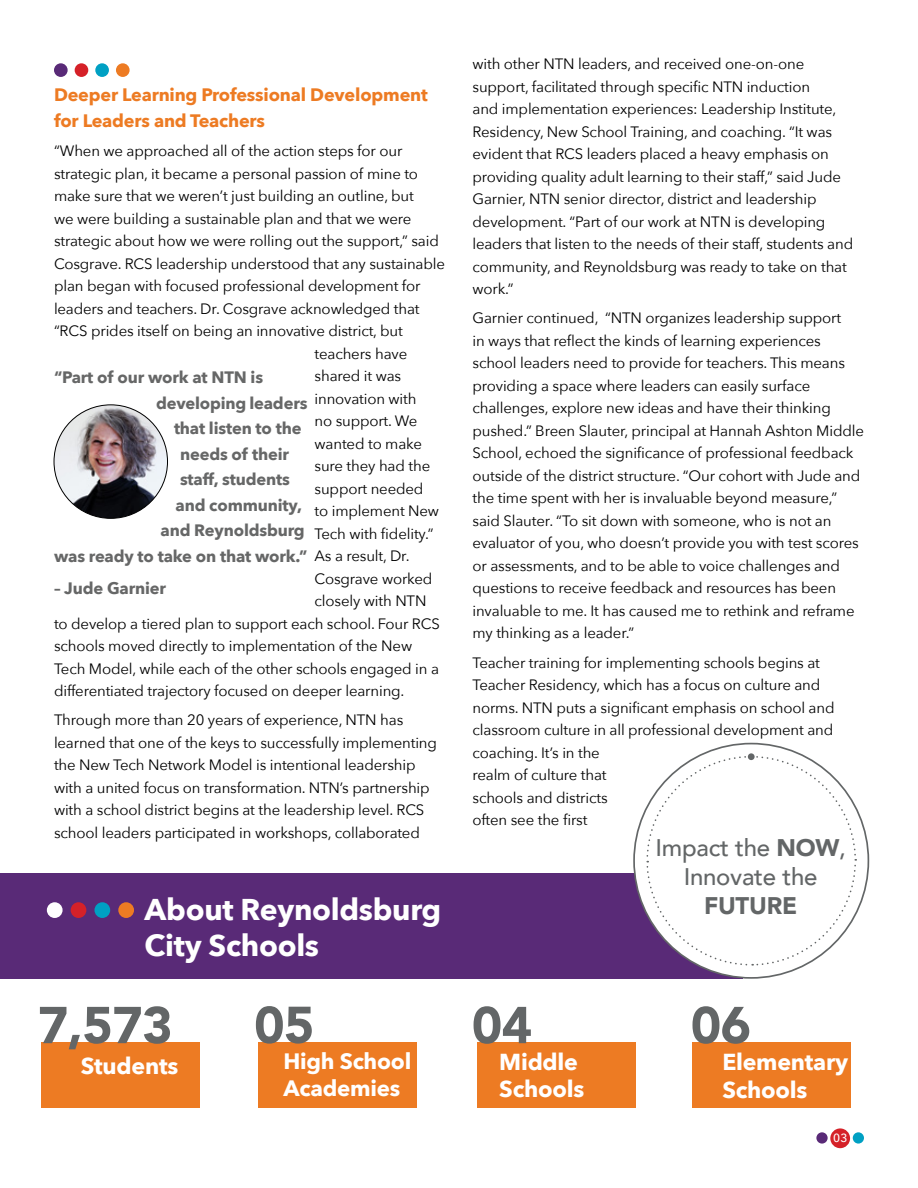
<style>
.page{position:relative;width:918px;height:1188px;background:#fff}
.page>*{position:absolute;margin:0;border:0;box-sizing:border-box;transform-origin:0 0}
.t1{font:900 51.3px "Avenir";letter-spacing:-.01em;color:#636667}
.t2{font:700 30px/36px "Avenir Next";letter-spacing:-.01em;color:#fff}
.t3{font:500 24px/28.8px "Avenir";letter-spacing:-.01em;color:#636667;text-align:center}
.t4{font:900 24px "Avenir";letter-spacing:-.01em;color:#636667}
.t5{font:700 23.1px/27.3px "Avenir Next";letter-spacing:-.01em;color:#fff}
.t6{font:700 22.2px/26.7px "Avenir Next";letter-spacing:-.01em;color:#fff}
.t7{font:700 18px/25.5px "Avenir Next";letter-spacing:-.01em;color:#ed7b23}
.t8{font:700 16.5px "Avenir Next";letter-spacing:-.01em;color:#666767}
.t9{font:15px/22.5px "Avenir Next";letter-spacing:-.01em;color:#000}
.t10{font:500 11.85px "Avenir Next";color:#fff}
.s1{font-weight:400;font-size:15px;color:#000}
.s2{font-weight:900}
</style>
<div class="page">
<div style="left:830px;top:1128px;width:20px;height:20px;background:#d52128;border-radius:50%"></div>
<div style="left:816px;top:1132px;width:12px;height:12px;background:#592a77;border-radius:50%"></div>
<div style="left:853px;top:1132px;width:11px;height:12px;background:#00a0c3;border-radius:50%"></div>
<div style="left:41px;top:1042px;width:159px;height:65px;background:#ed7b23"></div>
<div style="left:259px;top:1042px;width:158px;height:65px;background:#ed7b23"></div>
<div style="left:478px;top:1042px;width:158px;height:65px;background:#ed7b23"></div>
<div style="left:692px;top:1042px;width:159px;height:65px;background:#ed7b23"></div>
<div style="left:0;top:873px;width:743px;height:106px;background:#592a77"></div>
<div style="left:47px;top:902px;width:16px;height:16px;background:#fff;border-radius:50%"></div>
<div style="left:71px;top:902px;width:15px;height:16px;background:#d52128;border-radius:50%"></div>
<div style="left:94px;top:902px;width:16px;height:16px;background:#00a0c3;border-radius:50%"></div>
<div style="left:118px;top:902px;width:16px;height:16px;background:#ed7b23;border-radius:50%"></div>
<div style="left:634px;top:744px;width:234px;height:234px;background:#fff;border-radius:50%"></div>
<svg style="left:646px;top:755px;width:211px;height:211px"></svg>
<div style="left:748px;top:753px;width:7px;height:7px;background:#636667;border-radius:50%"></div>
<img style="left:54px;top:405px;width:114px;height:113px;border-radius:57px">
<div style="left:54px;top:63px;width:14px;height:14px;background:#592a77;border-radius:50%"></div>
<div style="left:75px;top:63px;width:13px;height:14px;background:#d52128;border-radius:50%"></div>
<div style="left:95px;top:63px;width:14px;height:14px;background:#00a0c3;border-radius:50%"></div>
<div style="left:116px;top:63px;width:14px;height:14px;background:#ed7b23;border-radius:50%"></div>
<p class="t7" style="left:54px;top:82px;width:375px">Deeper Learning Professional Development for Leaders and Teachers</p>
<p class="t9" style="left:54px;top:139px;width:350px">“When we approached all of the action steps for our</p>
<p class="t9" style="left:54px;top:161px;width:366px">strategic plan, it became a personal passion of mine to</p>
<p class="t9" style="left:54px;top:184px;width:361px">make sure that we weren’t just building an outline, but</p>
<p class="t9" style="left:54px;top:206px;width:359px">we were building a sustainable plan and that we were</p>
<p class="t9" style="left:54px;top:229px;width:386px">strategic about how we were rolling out the support,” said</p>
<p class="t9" style="left:54px;top:251px;width:393px">Cosgrave. RCS leadership understood that any sustainable</p>
<p class="t9" style="left:54px;top:274px;width:368px">plan began with focused professional development for</p>
<p class="t9" style="left:54px;top:296px;width:367px">leaders and teachers. Dr. Cosgrave acknowledged that</p>
<p class="t9" style="left:54px;top:319px;width:350px">“RCS prides itself on being an innovative district, but</p>
<p class="t9" style="left:315px;top:341px;width:94px">teachers have</p>
<p class="t9" style="left:315px;top:364px;width:88px">shared it was</p>
<p class="t9" style="left:315px;top:386px;width:104px">innovation with</p>
<p class="t9" style="left:315px;top:409px;width:104px">no support. We</p>
<p class="t9" style="left:315px;top:431px;width:109px">wanted to make</p>
<p class="t9" style="left:315px;top:454px;width:117px">sure they had the</p>
<p class="t9" style="left:315px;top:476px;width:110px">support needed</p>
<p class="t9" style="left:315px;top:499px;width:126px">to implement New</p>
<p class="t9" style="left:315px;top:521px;width:121px">Tech with fidelity.”</p>
<p class="t9" style="left:315px;top:566px;width:119px">Cosgrave worked</p>
<p class="t9" style="left:315px;top:589px;width:113px">closely with NTN</p>
<p class="t9" style="left:54px;top:611px;width:387px">to develop a tiered plan to support each school. Four RCS</p>
<p class="t9" style="left:54px;top:634px;width:360px">schools moved directly to implementation of the New</p>
<p class="t9" style="left:54px;top:656px;width:387px">Tech Model, while each of the other schools engaged in a</p>
<p class="t9" style="left:54px;top:679px;width:352px">differentiated trajectory focused on deeper learning.</p>
<p class="t9" style="left:54px;top:708px;width:385px">Through more than 20 years of experience, NTN has learned that one of the keys to successfully implementing the New Tech Network Model is intentional leadership with a united focus on transformation. NTN’s partnership with a school district begins at the leadership level. RCS school leaders participated in workshops, collaborated</p>
<p class="t8" style="left:54px;top:363px;width:211px">“Part of our work at NTN is</p>
<p class="t8" style="left:156px;top:389px;width:153px">developing leaders</p>
<p class="t8" style="left:174px;top:414px;width:129px">that listen to the</p>
<p class="t8" style="left:180px;top:440px;width:110px">needs of their</p>
<p class="t8" style="left:180px;top:465px;width:111px">staff, students</p>
<p class="t8" style="left:176px;top:491px;width:128px">and community,</p>
<p class="t8" style="left:161px;top:516px;width:146px">and Reynoldsburg</p>
<p class="t8" style="left:54px;top:542px;width:357px">was ready to take on that work.” <span class="s1">As a result, Dr.</span></p>
<p class="t8" style="left:54px;top:574px;width:114px">– Jude Garnier</p>
<h2 class="t2" style="left:145px;top:892px;width:298px">About Reynoldsburg<br>City Schools</h2>
<h1 class="t1" style="left:38px;top:981px;width:136px">7,573</h1>
<h3 class="t5" style="left:81px;top:1052px;width:99px">Students</h3>
<h1 class="t1" style="left:254px;top:981px;width:62px">05</h1>
<h3 class="t6" style="left:283px;top:1048px;width:130px">High School<br>Academies</h3>
<p class="t9" style="left:472px;top:52px;width:382px">with other NTN leaders, and received one-on-one support, facilitated through specific NTN induction<br>and implementation experiences: Leadership Institute, Residency, New School Training, and coaching. “It was evident that RCS leaders placed a heavy emphasis on providing quality adult learning to their staff,” said Jude Garnier, NTN senior director, district and leadership development. “Part of our work at NTN is developing leaders that listen to the needs of their staff, students and community, and Reynoldsburg was ready to take on that work.”</p>
<p class="t9" style="left:472px;top:306px;width:393px">Garnier continued, “NTN organizes leadership support<br>in ways that reflect the kinds of learning experiences school leaders need to provide for teachers. This means providing a space where leaders can easily surface challenges, explore new ideas and have their thinking pushed.” Breen Slauter, principal at Hannah Ashton Middle School, echoed the significance of professional feedback outside of the district structure. “Our cohort with Jude and the time spent with her is invaluable beyond measure,” said Slauter. “To sit down with someone, who is not an evaluator of you, who doesn’t provide you with test scores or assessments, and to be able to voice challenges and questions to receive feedback and resources has been invaluable to me. It has caused me to rethink and reframe my thinking as a leader.”</p>
<p class="t9" style="left:472px;top:650px;width:364px">Teacher training for implementing schools begins at Teacher Residency, which has a focus on culture and norms. NTN puts a significant emphasis on school and classroom culture in all professional development and coaching. It’s in the<br>realm of culture that<br>schools and districts<br>often see the first</p>
<h1 class="t1" style="left:472px;top:981px;width:62px">04</h1>
<h3 class="t5" style="left:499px;top:1048px;width:87px">Middle<br>Schools</h3>
<h3 class="t3" style="left:655px;top:832px;width:192px">Impact the <span class="s2">NOW</span>,<br>Innovate the</h3>
<h3 class="t4" style="left:704px;top:885px;width:95px">FUTURE</h3>
<h1 class="t1" style="left:691px;top:981px;width:62px">06</h1>
<h3 class="t5" style="left:722px;top:1048px;width:127px">Elementary<br>Schools</h3>
<p class="t10" style="left:833px;top:1128px;width:16px">03</p>
</div>
